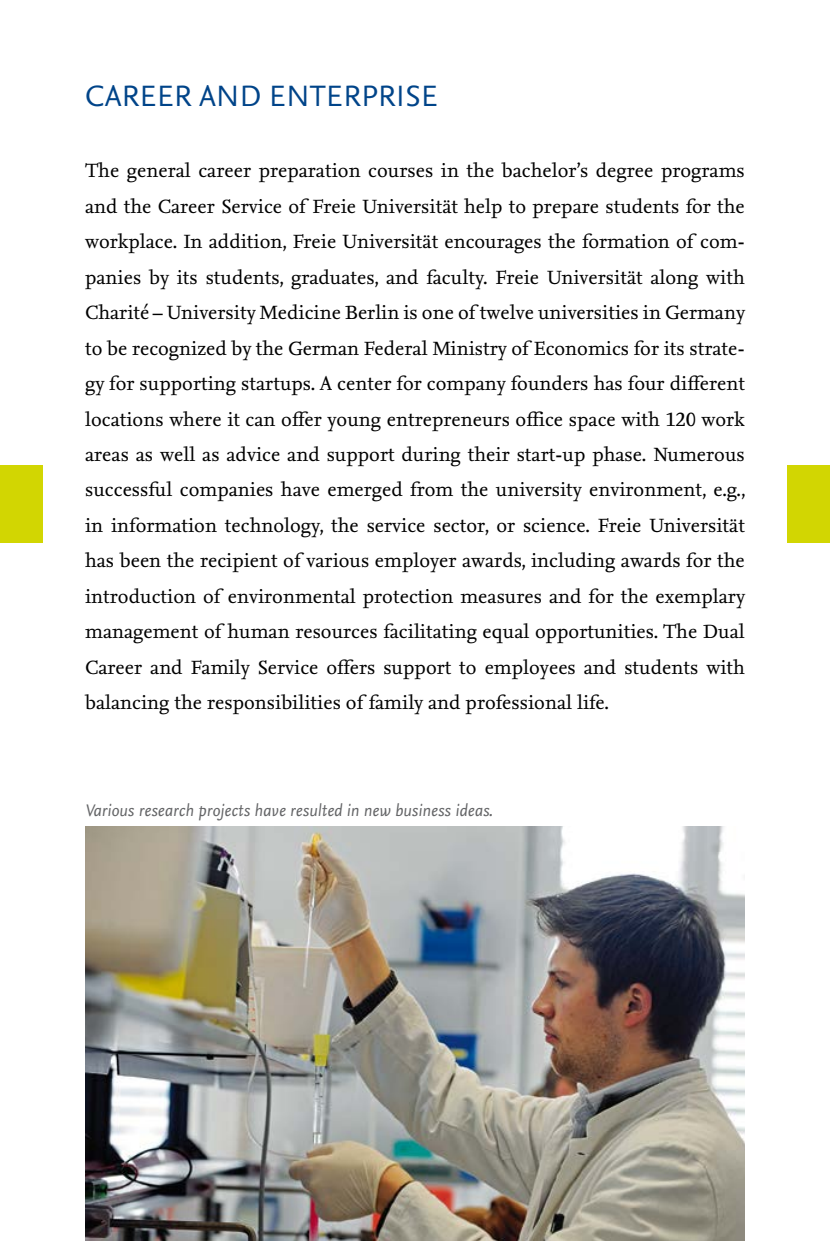
<style>
.page{position:relative;width:830px;height:1241px;background:#fff}
.page>*{position:absolute;margin:0;border:0;box-sizing:border-box;transform-origin:0 0}
.t1{font:30.75px "Nexus Sans OT";letter-spacing:.01em;color:#004489}
.t2{font:20px/35.5px "Nexus Serif TF";color:#000;text-align:justify}
.t3{font:italic 17.5px "Nexus Sans OT";color:#646567}
</style>
<div class="page">
<img style="left:85px;top:826px;width:659px;height:414px">
<div style="left:787px;top:465px;width:42px;height:78px;background:#d2d602"></div>
<div style="left:0;top:465px;width:43px;height:78px;background:#d2d602"></div>
<hr style="left:829px;top:465px;width:1px;height:78px;background:#d2d602">
<h1 class="t1" style="left:85px;top:77px;width:354px">CAREER AND ENTERPRISE</h1>
<p class="t2" style="left:85px;top:153px;width:661px">The general career preparation courses in the bachelor’s degree programs and the Career Service of Freie Universität help to prepare students for the workplace. In addition, Freie Universität encourages the formation of com&shy;panies by its students, graduates, and faculty. Freie Universität along with Charité – University Medicine Berlin is one of twelve universities in Germany to be recognized by the German Federal Ministry of Economics for its strate&shy;gy for supporting startups. A center for company founders has four different locations where it can offer young entrepreneurs office space with 120 work areas as well as advice and support during their start-up phase. Numerous successful companies have emerged from the university environment, e.g., in information technology, the service sector, or science. Freie Universität has been the recipient of various employer awards, including awards for the introduction of environmental protection measures and for the exemplary management of human resources facilitating equal opportunities. The Dual Career and Family Service offers support to employees and students with balancing the responsibilities of family and professional life.</p>
<p class="t3" style="left:85px;top:798px;width:409px">Various research projects have resulted in new business ideas.</p>
</div>
